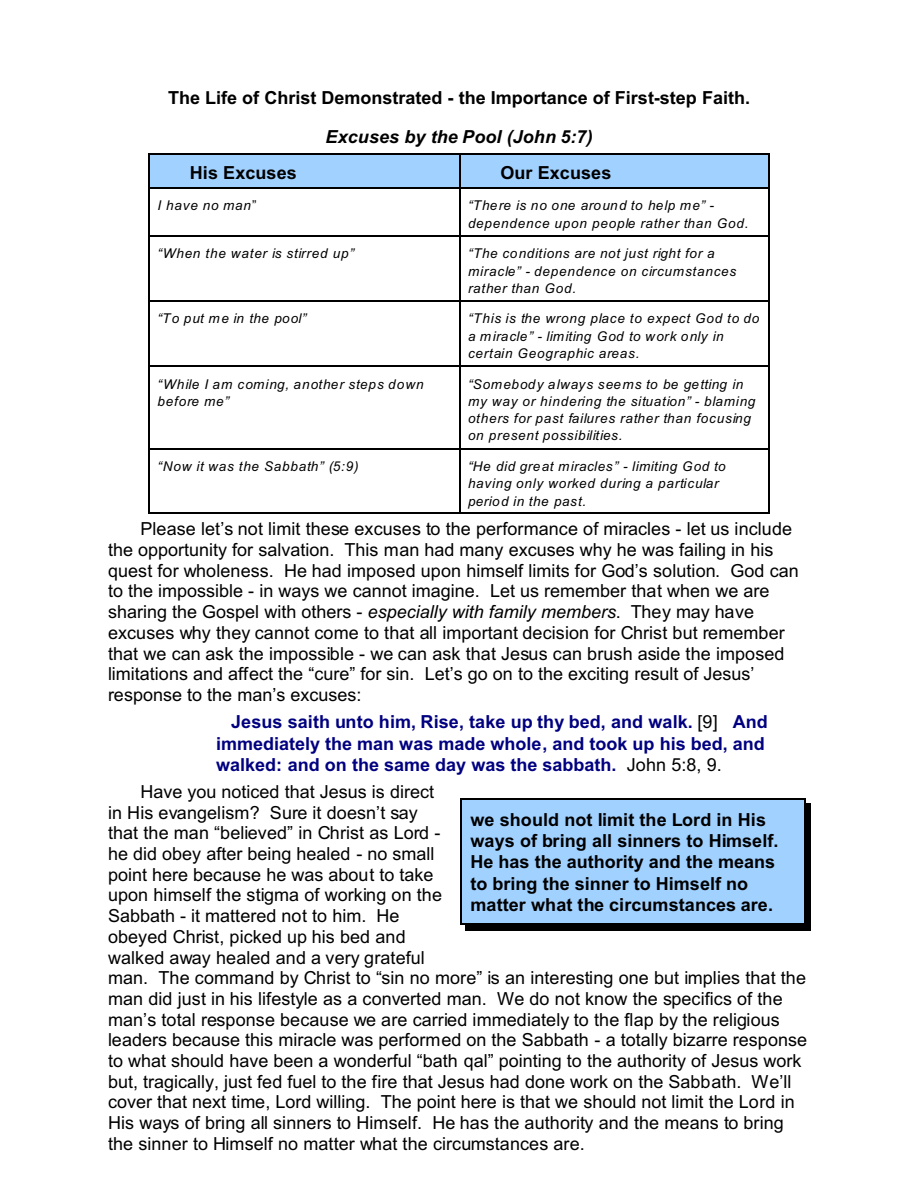
<style>
.page{position:relative;width:918px;height:1188px;background:#fff}
.page>*{position:absolute;margin:0;border:0;box-sizing:border-box;transform-origin:0 0}
.t1{font:18px/20.7px "Arial";letter-spacing:.005em;color:#000}
.t2{font:700 18px/21.3px "Arial";color:#000}
.t3{font:700 18px/21.3px "Arial";color:#000080}
.t4{font:italic 700 18px "Arial";letter-spacing:.005em;color:#000}
.t5{font:italic 13.5px/17.2px "Arial";letter-spacing:.06em;color:#000}
.t6{font:italic 13.5px/17.2px "Arial";letter-spacing:.035em;color:#000}
.t7{font:italic 13.5px/17.2px "Arial";letter-spacing:.08em;color:#000}
.t8{font:italic 13.5px "Arial";letter-spacing:.02em;color:#000}
.s1{font-style:normal}
.s2{font-style:italic}
.s3{font-weight:400;color:#000}
</style>
<div class="page">
<div style="left:148px;top:153px;width:311px;height:34px;background:#a1d1ff"></div>
<hr style="left:148px;top:153px;width:2px;height:34px;background:#000">
<hr style="left:148px;top:153px;width:311px;height:1px;background:#000">
<div style="left:459px;top:153px;width:310px;height:34px;background:#a1d1ff"></div>
<hr style="left:459px;top:153px;width:1px;height:34px;background:#000">
<hr style="left:768px;top:153px;width:1px;height:34px;background:#000">
<hr style="left:459px;top:153px;width:310px;height:1px;background:#000">
<hr style="left:148px;top:188px;width:2px;height:47px;background:#000">
<hr style="left:148px;top:188px;width:311px;height:1px;background:#000">
<hr style="left:459px;top:188px;width:1px;height:47px;background:#000">
<hr style="left:768px;top:188px;width:1px;height:47px;background:#000">
<hr style="left:459px;top:188px;width:310px;height:1px;background:#000">
<hr style="left:148px;top:235px;width:2px;height:65px;background:#000">
<hr style="left:148px;top:235px;width:311px;height:2px;background:#000">
<hr style="left:459px;top:235px;width:1px;height:65px;background:#000">
<hr style="left:768px;top:235px;width:1px;height:65px;background:#000">
<hr style="left:459px;top:235px;width:310px;height:2px;background:#000">
<hr style="left:148px;top:301px;width:2px;height:65px;background:#000">
<hr style="left:148px;top:301px;width:311px;height:1px;background:#000">
<hr style="left:459px;top:301px;width:1px;height:65px;background:#000">
<hr style="left:768px;top:301px;width:1px;height:65px;background:#000">
<hr style="left:459px;top:301px;width:310px;height:1px;background:#000">
<hr style="left:148px;top:366px;width:2px;height:82px;background:#000">
<hr style="left:148px;top:366px;width:311px;height:1px;background:#000">
<hr style="left:459px;top:366px;width:1px;height:82px;background:#000">
<hr style="left:768px;top:366px;width:1px;height:82px;background:#000">
<hr style="left:459px;top:366px;width:310px;height:1px;background:#000">
<hr style="left:148px;top:448px;width:2px;height:65px;background:#000">
<hr style="left:148px;top:448px;width:311px;height:1px;background:#000">
<hr style="left:148px;top:512px;width:311px;height:1px;background:#000">
<hr style="left:459px;top:448px;width:1px;height:65px;background:#000">
<hr style="left:768px;top:448px;width:1px;height:65px;background:#000">
<hr style="left:459px;top:448px;width:310px;height:1px;background:#000">
<hr style="left:459px;top:512px;width:310px;height:1px;background:#000">
<div style="left:460px;top:798px;width:346px;height:127px;background:#a1d1ff"></div>
<hr style="left:460px;top:798px;width:1px;height:127px;background:#000">
<hr style="left:804px;top:798px;width:2px;height:127px;background:#000">
<hr style="left:460px;top:798px;width:345px;height:1px;background:#000">
<hr style="left:460px;top:924px;width:345px;height:1px;background:#000">
<div style="left:806px;top:803px;width:5px;height:127px;background:#000"></div>
<div style="left:465px;top:925px;width:346px;height:5px;background:#000"></div>
<p class="t2" style="left:168px;top:88px;width:583px">The Life of Christ Demonstrated - the Importance of First-step Faith.</p>
<p class="t4" style="left:326px;top:130px;width:269px">Excuses by the Pool (John 5:7)</p>
<p class="t2" style="left:190px;top:164px;width:108px">His Excuses</p>
<p class="t2" style="left:500px;top:164px;width:112px">Our Excuses</p>
<p class="t5" style="left:158px;top:198px;width:100px">I have no man<span class="s1">”</span></p>
<p class="t5" style="left:468px;top:198px;width:282px">“There is no one around to help me” - dependence upon people rather than God.</p>
<p class="t5" style="left:158px;top:246px;width:198px">“When the water is stirred up”</p>
<p class="t5" style="left:468px;top:246px;width:270px">“The conditions are not just right for a miracle” - dependence on circumstances rather than God.</p>
<p class="t8" style="left:158px;top:314px;width:150px">“To put me in the pool”</p>
<p class="t5" style="left:468px;top:311px;width:293px">“This is the wrong place to expect God to do a miracle” - limiting God to work only in certain Geographic areas.</p>
<p class="t7" style="left:158px;top:376px;width:268px">“While I am coming, another steps down before me”</p>
<p class="t5" style="left:468px;top:376px;width:289px">“Somebody always seems to be getting in my way or hindering the situation” - blaming others for past failures rather than focusing on present possibilities.</p>
<p class="t5" style="left:158px;top:459px;width:203px">“Now it was the Sabbath” (5:9)</p>
<p class="t6" style="left:468px;top:459px;width:259px">“He did great miracles” - limiting God to having only worked during a particular period in the past.</p>
<p class="t1" style="left:108px;top:520px;width:693px;text-indent:32px">Please let’s not limit these excuses to the performance of miracles - let us include the opportunity for salvation. This man had many excuses why he was failing in his quest for wholeness. He had imposed upon himself limits for God’s solution. God can to the impossible - in ways we cannot imagine. Let us remember that when we are sharing the Gospel with others - <span class="s2">especially with family members</span>. They may have excuses why they cannot come to that all important decision for Christ but remember that we can ask the impossible - we can ask that Jesus can brush aside the imposed limitations and affect the “cure” for sin. Let’s go on to the exciting result of Jesus’ response to the man’s excuses:</p>
<p class="t3" style="left:216px;top:713px;width:553px;text-indent:15px">Jesus saith unto him, Rise, take up thy bed, and walk. <span class="s3">[9]</span> And immediately the man was made whole, and took up his bed, and walked: and on the same day was the sabbath. <span class="s3">John 5:8, 9.</span></p>
<p class="t1" style="left:108px;top:783px;width:701px;text-indent:32px">Have you noticed that Jesus is direct<br>in His evangelism? Sure it doesn’t say<br>that the man “believed” in Christ as Lord -<br>he did obey after being healed - no small<br>point here because he was about to take<br>upon himself the stigma of working on the<br>Sabbath - it mattered not to him. He<br>obeyed Christ, picked up his bed and<br>walked away healed and a very grateful<br>man. The command by Christ to “sin no more” is an interesting one but implies that the man did just in his lifestyle as a converted man. We do not know the specifics of the man’s total response because we are carried immediately to the flap by the religious leaders because this miracle was performed on the Sabbath - a totally bizarre response to what should have been a wonderful “bath qal” pointing to the authority of Jesus work but, tragically, just fed fuel to the fire that Jesus had done work on the Sabbath. We’ll cover that next time, Lord willing. The point here is that we should not limit the Lord in His ways of bring all sinners to Himself. He has the authority and the means to bring the sinner to Himself no matter what the circumstances are.</p>
<p class="t2" style="left:471px;top:811px;width:310px">we should not limit the Lord in His ways of bring all sinners to Himself.<br>He has the authority and the means to bring the sinner to Himself no matter what the circumstances are.</p>
</div>
